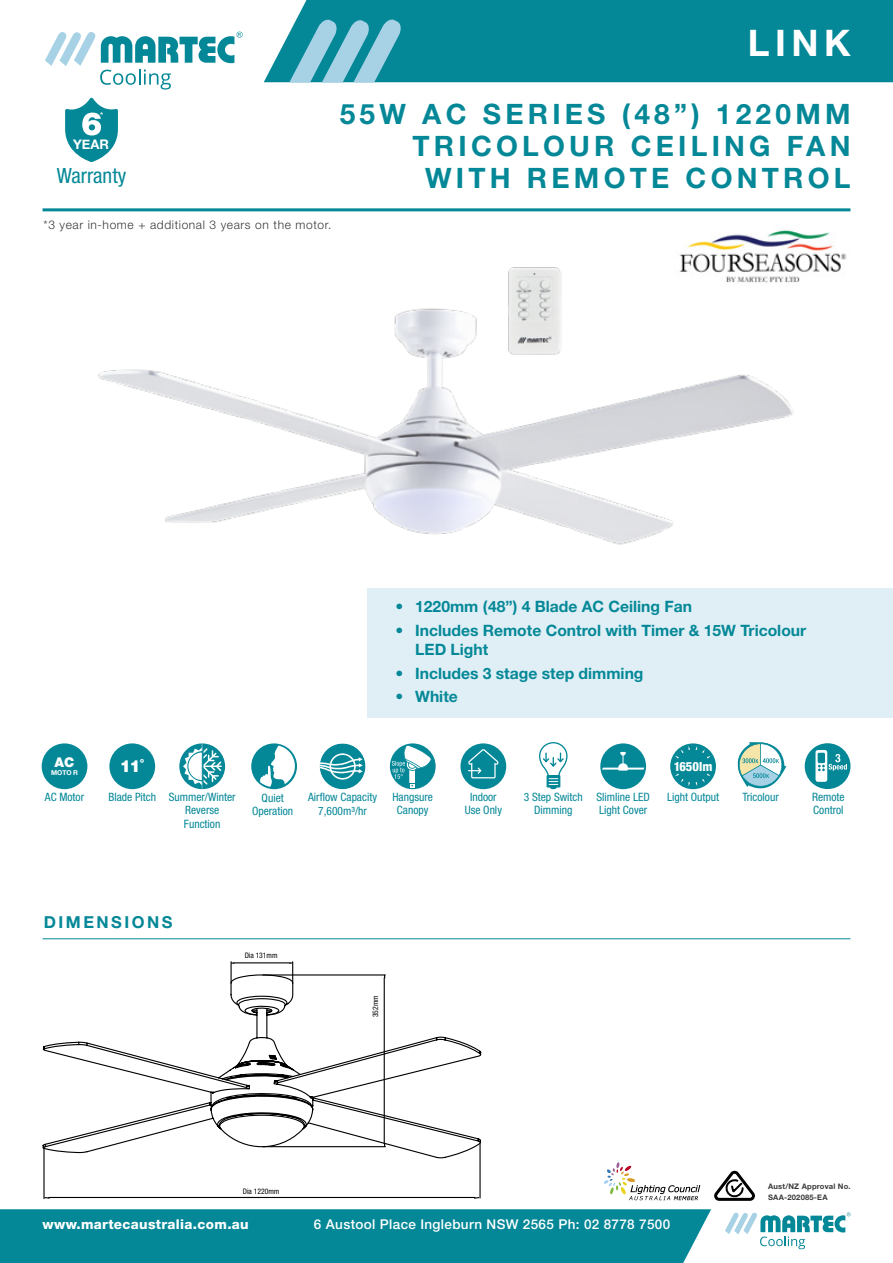
<style>
.page{position:relative;width:893px;height:1263px;background:#fff}
.page>*{position:absolute;margin:0;border:0;box-sizing:border-box;transform-origin:0 0}
.t1{font:700 36.6px "Helvetica Neue LT Std";color:#fff}
.t2{font:700 28.2px/31.8px "Helvetica Neue LT Std";letter-spacing:.15em;color:#048897;text-align:right}
.t3{font:condensed 21px "Helvetica Neue LT Std";color:#048897}
.t4{font:900 16.65px "Helvetica Neue LT Std";color:#fff}
.t5{font:700 16.5px "Helvetica Neue LT Std";letter-spacing:.15em;color:#048897}
.t6{font:700 15.6px/18.8px "Helvetica Neue LT Std";color:#048897}
.t7{font:500 13.5px "Helvetica Neue LT Std";letter-spacing:.025em;color:#fff}
.t8{font:800 13.5px "Helvetica Neue LT Std";letter-spacing:.025em;color:#fff}
.t9{font:900 13.35px "Helvetica Neue";color:#fff}
.t10{font:700 13.2px "Helvetica Neue";color:#fff}
.t11{font:800 condensed 12.6px "Helvetica Neue";color:#fff}
.t12{font:300 12px "Helvetica Neue LT Std";letter-spacing:.05em;color:#393939}
.t13{font:condensed 11.55px/13.2px "Helvetica Neue LT Std";color:#048897;text-align:center}
.t14{font:700 7.65px/10.5px "Helvetica Neue LT Std";letter-spacing:.025em;color:#393939}
.t15{font:condensed 7.65px "Helvetica Neue";color:#000}
.t16{font:700 6.75px "Helvetica Neue";color:#fff}
</style>
<div class="page">
<div style="left:264px;top:0;width:629px;height:82px;background:#048897"></div>
<svg style="left:289px;top:18px;width:113px;height:64px"></svg>
<div style="left:0;top:1209px;width:711px;height:54px;background:#048897"></div>
<svg style="left:604px;top:1162px;width:96px;height:38px"></svg>
<svg style="left:714px;top:1170px;width:41px;height:31px"></svg>
<hr style="left:43px;top:208px;width:807px;height:3px;background:#048897">
<div style="left:368px;top:588px;width:525px;height:130px;background:#e0eff6"></div>
<div style="left:42px;top:743px;width:45px;height:46px;background:#048897;border-radius:50%"></div>
<svg style="left:390px;top:743px;width:46px;height:46px"></svg>
<svg style="left:392px;top:744px;width:40px;height:43px"></svg>
<div style="left:460px;top:743px;width:46px;height:46px;background:#048897;border-radius:50%"></div>
<svg style="left:468px;top:749px;width:31px;height:29px"></svg>
<div style="left:320px;top:743px;width:45px;height:46px;background:#048897;border-radius:50%"></div>
<svg style="left:320px;top:753px;width:43px;height:26px"></svg>
<div style="left:109px;top:743px;width:46px;height:46px;background:#048897;border-radius:50%"></div>
<div style="left:251px;top:743px;width:46px;height:46px;background:#048897;border-radius:50%"></div>
<svg style="left:260px;top:745px;width:35px;height:42px"></svg>
<svg style="left:179px;top:743px;width:46px;height:46px"></svg>
<svg style="left:737px;top:742px;width:49px;height:47px"></svg>
<div style="left:670px;top:743px;width:46px;height:46px;background:#048897;border-radius:50%"></div>
<svg style="left:675px;top:746px;width:36px;height:12px"></svg>
<svg style="left:675px;top:773px;width:36px;height:13px"></svg>
<div style="left:600px;top:743px;width:46px;height:46px;background:#048897;border-radius:50%"></div>
<svg style="left:602px;top:752px;width:43px;height:19px"></svg>
<svg style="left:539px;top:742px;width:29px;height:48px"></svg>
<div style="left:805px;top:743px;width:45px;height:46px;background:#048897;border-radius:50%"></div>
<div style="left:815px;top:750px;width:12px;height:32px;background:#fff;border-radius:2px"></div>
<div style="left:818px;top:753px;width:7px;height:10px;background:#048897"></div>
<svg style="left:818px;top:754px;width:29px;height:17px"></svg>
<hr style="left:43px;top:938px;width:807px;height:1px;background:#048897">
<img style="left:776px;top:229px;width:71px;height:53px">
<svg style="left:65px;top:98px;width:53px;height:64px"></svg>
<svg style="left:45px;top:31px;width:198px;height:59px"></svg>
<svg style="left:725px;top:1212px;width:126px;height:37px"></svg>
<svg style="left:42px;top:975px;width:440px;height:184px"></svg>
<svg style="left:211px;top:961px;width:102px;height:171px"></svg>
<hr style="left:263px;top:974px;width:122px;height:1px;background:#000">
<hr style="left:263px;top:1146px;width:122px;height:1px;background:#000">
<hr style="left:384px;top:978px;width:1px;height:166px;background:#000">
<svg style="left:383px;top:974px;width:3px;height:5px"></svg>
<svg style="left:383px;top:1143px;width:3px;height:5px"></svg>
<hr style="left:479px;top:1143px;width:2px;height:55px;background:#000">
<hr style="left:43px;top:1147px;width:2px;height:51px;background:#000">
<hr style="left:49px;top:1197px;width:425px;height:1px;background:#000">
<svg style="left:43px;top:1196px;width:7px;height:3px"></svg>
<svg style="left:473px;top:1196px;width:7px;height:3px"></svg>
<img style="left:98px;top:232px;width:698px;height:313px">
<h1 class="t1" style="left:748px;top:20px;width:104px">LINK</h1>
<p class="t10" style="left:73px;top:134px;width:37px">YEAR</p>
<h3 class="t3" style="left:57px;top:163px;width:71px">Warranty</h3>
<h2 class="t2" style="left:340px;top:98px;width:512px">55W AC SERIES (48”) 1220MM<br>TRICOLOUR CEILING FAN<br>WITH REMOTE CONTROL</h2>
<p class="t12" style="left:44px;top:217px;width:289px">*3 year in-home + additional 3 years on the motor.</p>
<p class="t9" style="left:55px;top:754px;width:21px">AC</p>
<p class="t16" style="left:51px;top:767px;width:28px">MOTO R</p>
<h3 class="t4" style="left:120px;top:756px;width:26px">11˚</h3>
<h3 class="t6" style="left:395px;top:597px;width:298px">• 1220mm (48”) 4 Blade AC Ceiling Fan</h3>
<h3 class="t6" style="left:415px;top:621px;width:393px;text-indent:-20px">• Includes Remote Control with Timer &amp; 15W Tricolour<br>LED Light</h3>
<h3 class="t6" style="left:395px;top:663px;width:250px">• Includes 3 stage step dimming</h3>
<h3 class="t6" style="left:395px;top:687px;width:64px">• White</h3>
<p class="t11" style="left:674px;top:758px;width:40px">1650lm</p>
<p class="t13" style="left:45px;top:790px;width:41px">AC Motor</p>
<p class="t13" style="left:108px;top:790px;width:49px">Blade Pitch</p>
<p class="t13" style="left:169px;top:790px;width:68px">Summer/Winter<br>Reverse<br>Function</p>
<p class="t13" style="left:667px;top:790px;width:54px">Light Output</p>
<p class="t13" style="left:742px;top:790px;width:38px">Tricolour</p>
<p class="t13" style="left:596px;top:790px;width:55px;text-align:left">Slimline LED<br>Light Cover</p>
<p class="t13" style="left:524px;top:790px;width:60px">3 Step Switch<br>Dimming</p>
<p class="t13" style="left:812px;top:790px;width:34px;text-align:left">Remote<br>Control</p>
<p class="t13" style="left:308px;top:791px;width:70px">Airflow Capacity<br>7,600m³/hr</p>
<p class="t13" style="left:392px;top:790px;width:42px">Hangsure<br>Canopy</p>
<p class="t13" style="left:465px;top:790px;width:39px">Indoor<br>Use Only</p>
<p class="t13" style="left:252px;top:791px;width:43px">Quiet<br>Operation</p>
<h3 class="t5" style="left:44px;top:912px;width:130px">DIMENSIONS</h3>
<p class="t15" style="left:245px;top:951px;width:34px">Dia 131mm</p>
<p class="t15" style="left:243px;top:1187px;width:38px">Dia 1220mm</p>
<p class="t15" style="left:371px;top:1017px;width:23px;rotate:-90deg">352mm</p>
<p class="t8" style="left:43px;top:1216px;width:208px">www.martecaustralia.com.au</p>
<p class="t7" style="left:314px;top:1216px;width:358px">6 Austool Place Ingleburn NSW 2565 Ph: 02 8778 7500</p>
<p class="t14" style="left:768px;top:1181px;width:84px">Aust/NZ Approval No.<br>SAA-202085-EA</p>
</div>
